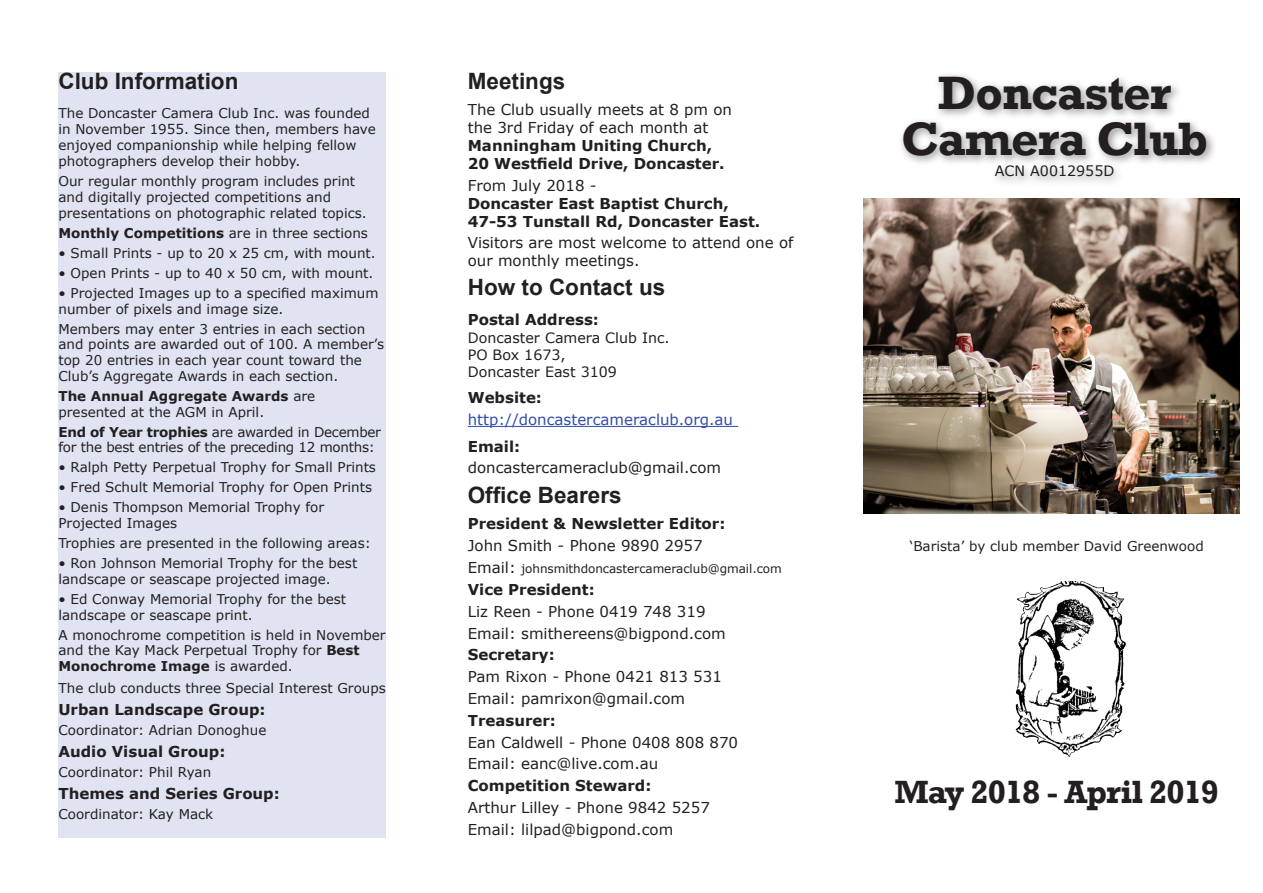
<style>
.page{position:relative;width:1263px;height:893px;background:#fff}
.page>*{position:absolute;margin:0;border:0;box-sizing:border-box;transform-origin:0 0}
.t1{font:700 48px "Rockwell";letter-spacing:-.02em;color:#231f20}
.t2{font:700 33px "Rockwell";letter-spacing:-.03em;color:#231f20}
.Heading_1{font:700 22.5px "Arial";color:#231f20}
.Commitee{font:15px/18px "Verdana";color:#231f20}
.Commitee-2{font:700 15px/18px "Verdana";color:#231f20}
.Hyperlink{font:15px "Verdana";color:#304ca9}
.General_Heading{font:700 15px "Verdana";color:#231f20}
.General_Bullet{font:700 15px "Verdana";color:#231f20}
.Program{font:14.25px/17.1px "Verdana";color:#231f20}
.General_Bullet-2{font:13.5px/15.8px "Verdana";color:#231f20}
.General{font:13.5px/16.2px "Verdana";color:#231f20}
.General_Bullet-3{font:13.5px/15.8px "Verdana";letter-spacing:-.02em;color:#231f20}
.General_Bullet-4{font:700 13.5px "Verdana";color:#231f20}
.Commitee-3{font:12px "Verdana";letter-spacing:-.005em;color:#231f20}
.s1{font-weight:400}
.s2{font-weight:700}
.s3{font-size:15px}
</style>
<div class="page">
<hr style="left:468px;top:426px;width:270px;height:1px;background:#304ca9">
<div style="left:58px;top:72px;width:328px;height:766px;background:#e0e4f2"></div>
<div style="left:899px;top:71px;width:318px;height:116px;background:#231f20;opacity:.45"></div>
<img style="left:1015px;top:581px;width:111px;height:175px">
<img style="left:863px;top:199px;width:376px;height:314px">
<p class="Heading_1" style="left:58px;top:66px;width:181px">Club Information</p>
<p class="General" style="left:58px;top:104px;width:319px">The Doncaster Camera Club Inc. was founded in November 1955. Since then, members have enjoyed companionship while helping fellow photographers develop their hobby.</p>
<p class="General_Bullet-2" style="left:58px;top:173px;width:310px">Our regular monthly program includes print and digitally projected competitions and presentations on photographic related topics.</p>
<p class="General_Bullet-4" style="left:58px;top:223px;width:311px">Monthly Competitions <span class="s1">are in three sections</span></p>
<p class="General_Bullet-2" style="left:58px;top:245px;width:319px">• Small Prints - up to 20 x 25 cm, with mount.</p>
<p class="General_Bullet-2" style="left:58px;top:265px;width:317px">• Open Prints - up to 40 x 50 cm, with mount.</p>
<p class="General_Bullet-2" style="left:58px;top:285px;width:322px">• Projected Images up to a specified maximum number of pixels and image size.</p>
<p class="General_Bullet-2" style="left:58px;top:321px;width:327px">Members may enter 3 entries in each section and points are awarded out of 100. A member’s top 20 entries in each year count toward the Club’s Aggregate Awards in each section.</p>
<p class="General_Bullet-2" style="left:58px;top:388px;width:258px"><span class="s2">The Annual Aggregate Awards</span> are presented at the AGM in April.</p>
<p class="General_Bullet-3" style="left:58px;top:424px;width:324px"><span class="s2">End of Year trophies</span> are awarded in December for the best entries of the preceding 12 months:</p>
<p class="General_Bullet-2" style="left:58px;top:459px;width:319px">• Ralph Petty Perpetual Trophy for Small Prints</p>
<p class="General_Bullet-2" style="left:58px;top:479px;width:315px">• Fred Schult Memorial Trophy for Open Prints</p>
<p class="General_Bullet-2" style="left:58px;top:499px;width:267px">• Denis Thompson Memorial Trophy for<br>Projected Images</p>
<p class="General_Bullet-2" style="left:58px;top:535px;width:314px">Trophies are presented in the following areas:</p>
<p class="General_Bullet-2" style="left:58px;top:555px;width:300px">• Ron Johnson Memorial Trophy for the best landscape or seascape projected image.</p>
<p class="General_Bullet-2" style="left:58px;top:591px;width:289px">• Ed Conway Memorial Trophy for the best landscape or seascape print.</p>
<p class="General_Bullet-2" style="left:58px;top:627px;width:329px">A monochrome competition is held in November and the Kay Mack Perpetual Trophy for <span class="s2">Best<br>Monochrome Image</span> is awarded.</p>
<p class="General_Bullet-2" style="left:58px;top:680px;width:329px">The club conducts three Special Interest Groups</p>
<p class="Commitee-2" style="left:58px;top:700px;width:209px">Urban Landscape Group:</p>
<p class="General_Bullet-2" style="left:58px;top:722px;width:209px">Coordinator: Adrian Donoghue</p>
<p class="General_Bullet" style="left:58px;top:741px;width:168px">Audio Visual Group:</p>
<p class="General_Bullet-2" style="left:58px;top:764px;width:154px">Coordinator: Phil Ryan</p>
<p class="Commitee-2" style="left:58px;top:784px;width:223px">Themes and Series Group:</p>
<p class="General_Bullet-2" style="left:58px;top:806px;width:156px">Coordinator: Kay Mack</p>
<p class="Heading_1" style="left:468px;top:66px;width:99px">Meetings</p>
<p class="Commitee" style="left:468px;top:100px;width:266px">The Club usually meets at 8 pm on the 3rd Friday of each month at<br><span class="s2">Manningham Uniting Church,<br>20 Westfield Drive, Doncaster.</span></p>
<p class="Commitee-2" style="left:468px;top:176px;width:294px"><span class="s1">From July 2018 -<br></span>Doncaster East Baptist Church,<br>47-53 Tunstall Rd, Doncaster East.</p>
<p class="Commitee" style="left:468px;top:234px;width:327px">Visitors are most welcome to attend one of our monthly meetings.</p>
<p class="Heading_1" style="left:468px;top:272px;width:199px">How to Contact us</p>
<p class="General_Heading" style="left:468px;top:309px;width:133px">Postal Address:</p>
<p class="Program" style="left:468px;top:329px;width:203px">Doncaster Camera Club Inc.</p>
<p class="Program" style="left:468px;top:346px;width:151px">PO Box 1673,<br>Doncaster East 3109</p>
<p class="General_Heading" style="left:468px;top:387px;width:76px">Website:</p>
<p class="Hyperlink" style="left:468px;top:409px;width:267px">http://doncastercameraclub.org.au</p>
<p class="General_Heading" style="left:468px;top:435px;width:54px">Email:</p>
<p class="Commitee" style="left:468px;top:459px;width:255px">doncastercameraclub@gmail.com</p>
<p class="Heading_1" style="left:468px;top:480px;width:155px">Office Bearers</p>
<p class="Commitee-2" style="left:468px;top:515px;width:259px">President &amp; Newsletter Editor:</p>
<p class="Commitee" style="left:468px;top:537px;width:236px">John Smith - Phone 9890 2957</p>
<p class="Commitee-3" style="left:468px;top:560px;width:315px"><span class="s3">Email:</span> johnsmithdoncastercameraclub@gmail.com</p>
<p class="Commitee-2" style="left:468px;top:580px;width:128px">Vice President:</p>
<p class="Commitee" style="left:468px;top:602px;width:239px">Liz Reen - Phone 0419 748 319</p>
<p class="Commitee" style="left:468px;top:624px;width:259px">Email: smithereens@bigpond.com</p>
<p class="Commitee-2" style="left:468px;top:646px;width:88px">Secretary:</p>
<p class="Commitee" style="left:468px;top:667px;width:256px">Pam Rixon - Phone 0421 813 531</p>
<p class="Commitee" style="left:468px;top:689px;width:219px">Email: pamrixon@gmail.com</p>
<p class="Commitee-2" style="left:468px;top:711px;width:90px">Treasurer:</p>
<p class="Commitee" style="left:468px;top:733px;width:272px">Ean Caldwell - Phone 0408 808 870</p>
<p class="Commitee" style="left:468px;top:755px;width:192px">Email: eanc@live.com.au</p>
<p class="Commitee-2" style="left:468px;top:776px;width:185px">Competition Steward:</p>
<p class="Commitee" style="left:468px;top:798px;width:244px">Arthur Lilley - Phone 9842 5257</p>
<p class="Commitee" style="left:468px;top:820px;width:207px">Email: lilpad@bigpond.com</p>
<p class="t1" style="left:938px;top:63px;width:235px">Doncaster</p>
<p class="t1" style="left:901px;top:109px;width:308px">Camera Club</p>
<p class="Program" style="left:995px;top:162px;width:121px">ACN A0012955D</p>
<p class="General" style="left:910px;top:538px;width:295px">‘Barista’ by club member David Greenwood</p>
<p class="t2" style="left:894px;top:772px;width:326px">May 2018 - April 2019</p>
</div>
